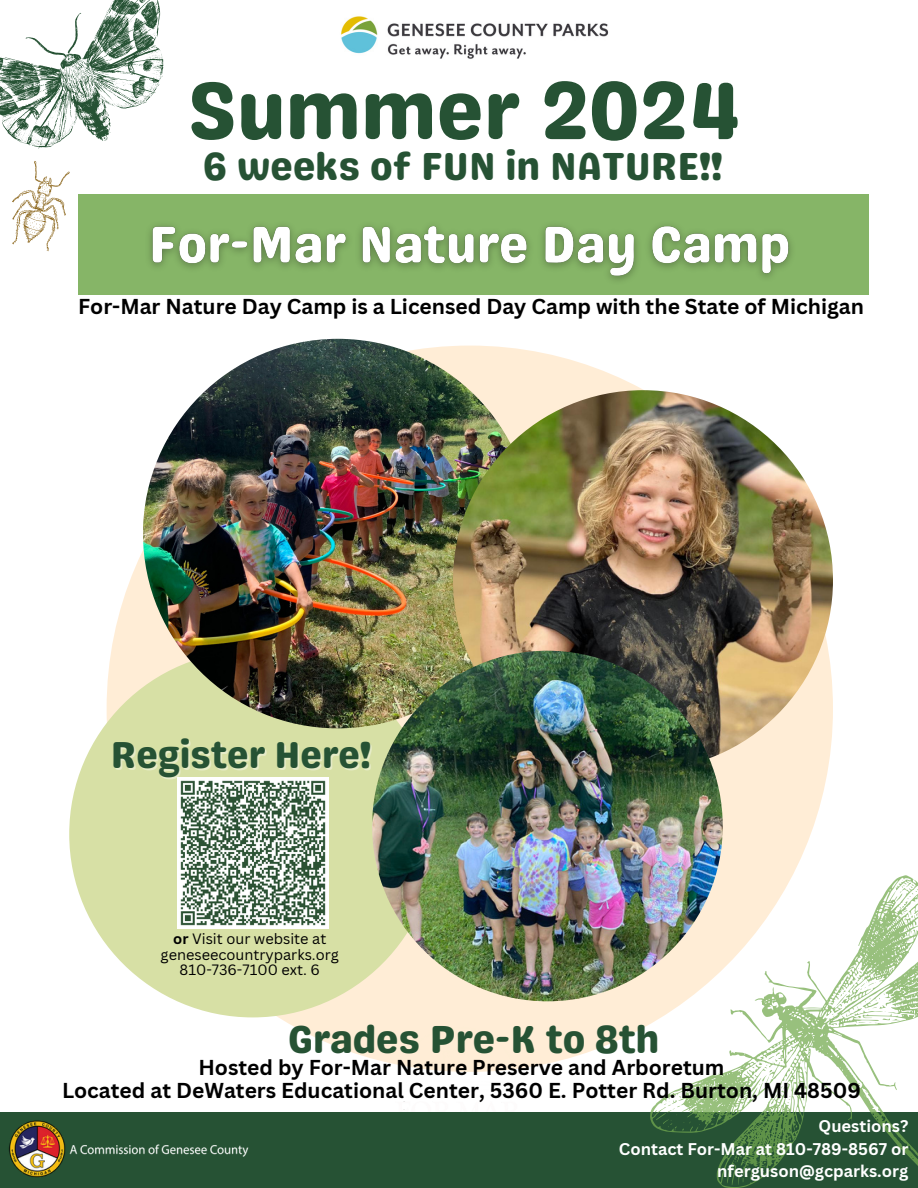
<style>
.page{position:relative;width:918px;height:1188px;background:#fff}
.page>*{position:absolute;margin:0;border:0;box-sizing:border-box;transform-origin:0 0}
.t1{font:81.45px "Genty Sans";color:#265234}
.t2{font:39px "Genty Sans";color:#265234}
.t3{font:37.5px "Genty Sans";color:#265234}
.t4{font:700 21px/22.5px "Canva Sans";color:#000;text-align:center}
.t5{font:700 16.5px/22.5px "Canva Sans";color:#fff;text-align:right}
.t6{font:14.55px "Canva Sans";color:#000}
.s1{font-weight:700}
</style>
<div class="page">
<div style="left:0;top:1112px;width:918px;height:76px;background:#265234"></div>
<svg style="left:650px;top:875px;width:268px;height:313px"></svg>
<svg style="left:0;top:0;width:164px;height:252px"></svg>
<div style="left:107px;top:346px;width:726px;height:726px;background:#ffedd6;border-radius:50%"></div>
<div style="left:78px;top:194px;width:791px;height:101px;background:#86b567"></div>
<div style="left:69px;top:651px;width:367px;height:366px;background:#d7e0a5;border-radius:50%"></div>
<img style="left:143px;top:339px;width:390px;height:389px;border-radius:50%">
<img style="left:453px;top:390px;width:380px;height:380px;border-radius:50%">
<img style="left:372px;top:651px;width:351px;height:350px;border-radius:50%">
<img style="left:341px;top:16px;width:268px;height:43px">
<img style="left:9px;top:1120px;width:240px;height:58px">
<img style="left:149px;top:225px;width:643px;height:56px">
<img style="left:177px;top:778px;width:151px;height:151px">
<p class="t1" style="left:187px;top:62px;width:553px">Summer 2024</p>
<p class="t2" style="left:203px;top:143px;width:521px">6 weeks of FUN in NATURE!!</p>
<p class="t4" style="left:78px;top:295px;width:787px">For-Mar Nature Day Camp is a Licensed Day Camp with the State of Michigan</p>
<h3 class="t3" style="left:111px;top:733px;width:262px">Register Here!</h3>
<h4 class="t6" style="left:173px;top:929px;width:155px"><span class="s1">or</span> Visit our website at</h4>
<p class="t6" style="left:161px;top:944px;width:180px">geneseecountryparks.org</p>
<p class="t6" style="left:180px;top:960px;width:142px">810-736-7100 ext. 6</p>
<h3 class="t2" style="left:288px;top:1016px;width:373px">Grades Pre-K to 8th</h3>
<p class="t4" style="left:62px;top:1056px;width:800px">Hosted by For-Mar Nature Preserve and Arboretum<br>Located at DeWaters Educational Center, 5360 E. Potter Rd. Burton, MI 48509</p>
<p class="t5" style="left:619px;top:1114px;width:291px">Questions?<br>Contact For-Mar at 810-789-8567 or nferguson@gcparks.org</p>
</div>
